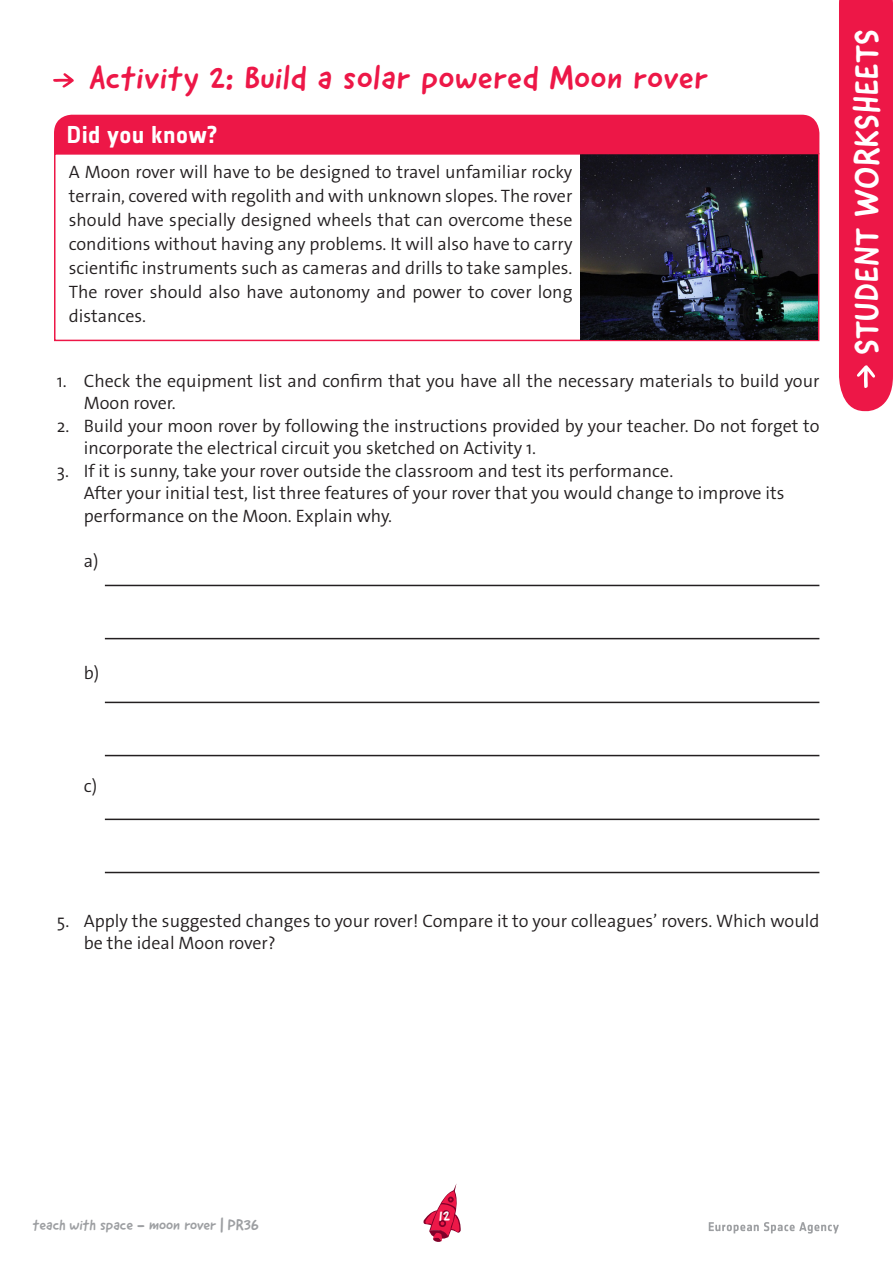
<style>
.page{position:relative;width:893px;height:1263px;background:#fff}
.page>*{position:absolute;margin:0;border:0;box-sizing:border-box;transform-origin:0 0}
.t1{font:34.5px "Good Dog New";letter-spacing:.02em;color:#fff}
.Activity_title{font:33px "Good Dog New";letter-spacing:.03em;color:#ed1747}
.Grey_box_title{font:700 24px "Notes Esa";letter-spacing:.005em;color:#fff}
.t2{font:300 18px/24px "The Sans Os F";color:#231f20}
.t3{font:15px "Good Dog New";color:#9d9fa2}
.t4{font:15px "Good Dog New";color:#fff}
</style>
<div class="page">
<svg style="left:709px;top:1222px;width:130px;height:11px"></svg>
<svg style="left:423px;top:1184px;width:38px;height:58px"></svg>
<div style="left:442px;top:1210px;width:8px;height:7px;border:2px solid #800029;border-radius:50%"></div>
<div style="left:439px;top:1220px;width:7px;height:7px;border:2px solid #800029;border-radius:50%"></div>
<svg style="left:53px;top:73px;width:21px;height:15px"></svg>
<div style="left:839px;top:0;width:54px;height:411px;background:#ed1747"></div>
<div style="left:54px;top:153px;width:765px;height:188px;border:2px solid #ed1747"></div>
<img style="left:581px;top:154px;width:236px;height:186px">
<div style="left:54px;top:115px;width:765px;height:39px;background:#ed1747"></div>
<hr style="left:105px;top:585px;width:714px;height:1px;background:#231f20">
<hr style="left:105px;top:638px;width:714px;height:1px;background:#231f20">
<hr style="left:105px;top:702px;width:714px;height:1px;background:#231f20">
<hr style="left:105px;top:755px;width:714px;height:1px;background:#231f20">
<hr style="left:105px;top:819px;width:714px;height:1px;background:#231f20">
<hr style="left:105px;top:872px;width:714px;height:1px;background:#231f20">
<p class="Activity_title" style="left:89px;top:56px;width:620px">Activity 2: Build a solar powered Moon rover</p>
<p class="Grey_box_title" style="left:67px;top:121px;width:152px">Did you know?</p>
<p class="t2" style="left:69px;top:160px;width:505px;text-align:justify">A Moon rover will have to be designed to travel unfamiliar rocky terrain, covered with regolith and with unknown slopes. The rover should have specially designed wheels that can overcome these conditions without having any problems. It will also have to carry scientific instruments such as cameras and drills to take samples.<br>The rover should also have autonomy and power to cover long distances.</p>
<p class="t2" style="left:84px;top:369px;width:737px;line-height:22.5px;text-indent:-27px">1. Check the equipment list and confirm that you have all the necessary materials to build your<br>Moon rover.</p>
<p class="t2" style="left:84px;top:414px;width:737px;line-height:22.5px;text-indent:-27px">2. Build your moon rover by following the instructions provided by your teacher. Do not forget to incorporate the electrical circuit you sketched on Activity 1.</p>
<p class="t2" style="left:84px;top:459px;width:702px;line-height:22.5px;text-indent:-27px">3. If it is sunny, take your rover outside the classroom and test its performance.<br>After your initial test, list three features of your rover that you would change to improve its performance on the Moon. Explain why.</p>
<p class="t2" style="left:84px;top:549px;width:16px">a)</p>
<p class="t1" style="left:845px;top:355px;width:327px;rotate:-90deg">STUDENT WORKSHEETS</p>
<p class="t2" style="left:84px;top:661px;width:17px">b)</p>
<p class="t2" style="left:84px;top:774px;width:15px">c)</p>
<p class="t2" style="left:84px;top:909px;width:737px;line-height:22.5px;text-indent:-27px">5. Apply the suggested changes to your rover! Compare it to your colleagues’ rovers. Which would be the ideal Moon rover?</p>
<p class="t3" style="left:33px;top:1215px;width:227px">teach with space - moon rover | PR36</p>
<p class="t4" style="left:439px;top:1206px;width:13px">12</p>
</div>
